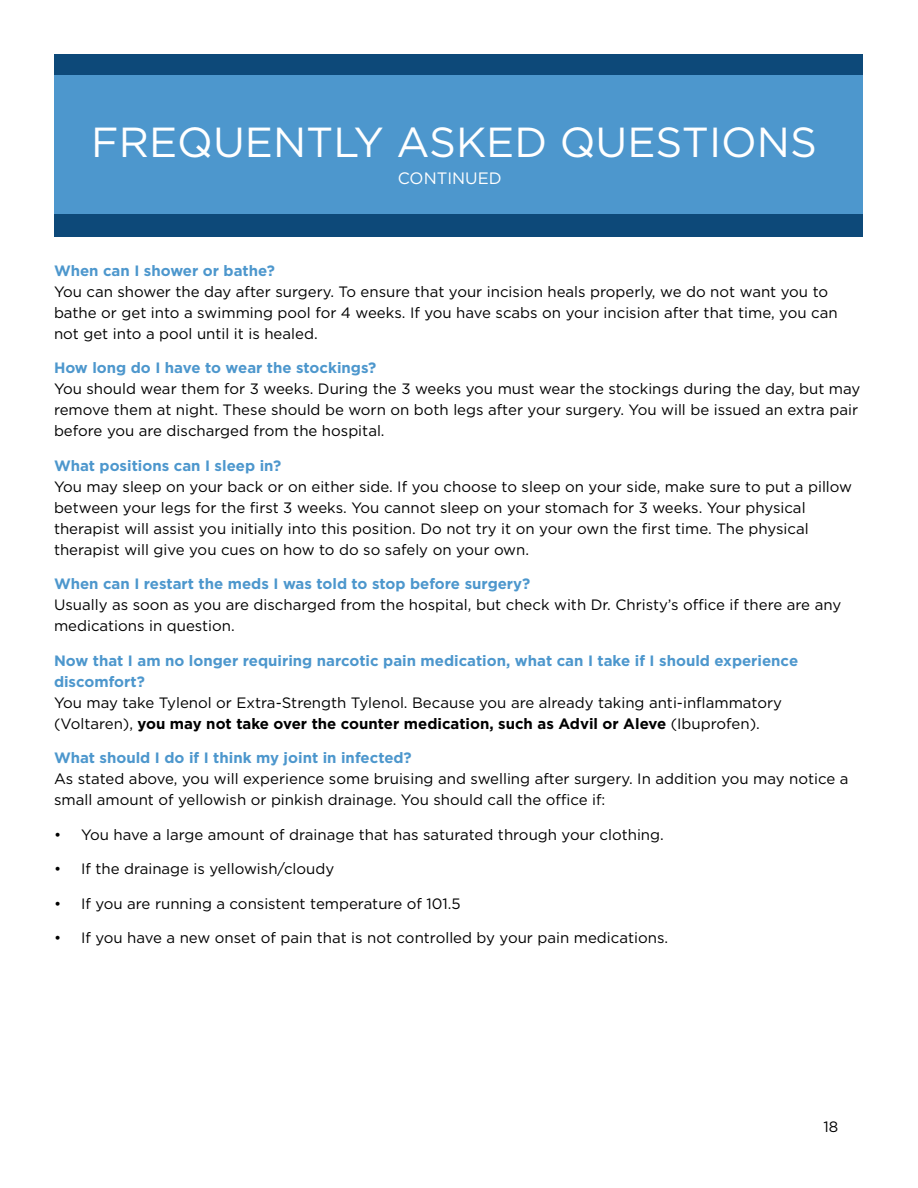
<style>
.page{position:relative;width:918px;height:1188px;background:#fff}
.page>*{position:absolute;margin:0;border:0;box-sizing:border-box;transform-origin:0 0}
.t1{font:42px "Gotham";color:#fff}
.t2{font:16.5px "Gotham";color:#fff}
.t3{font:15px/21px "Gotham";color:#000}
.t4{font:700 15px/21px "Gotham";color:#4d97cd}
.s1{font-weight:700}
</style>
<div class="page">
<div style="left:55px;top:54px;width:808px;height:30px;background:#0d4979"></div>
<div style="left:55px;top:206px;width:808px;height:31px;background:#0d4979"></div>
<div style="left:55px;top:76px;width:808px;height:138px;background:#4d97cd"></div>
<h1 class="t1" style="left:91px;top:115px;width:727px">FREQUENTLY ASKED QUESTIONS</h1>
<p class="t2" style="left:398px;top:167px;width:105px">CONTINUED</p>
<p class="t4" style="left:54px;top:260px;width:222px">When can I shower or bathe?</p>
<p class="t3" style="left:54px;top:280px;width:785px">You can shower the day after surgery. To ensure that your incision heals properly, we do not want you to bathe or get into a swimming pool for 4 weeks. If you have scabs on your incision after that time, you can not get into a pool until it is healed.</p>
<p class="t4" style="left:54px;top:357px;width:324px">How long do I have to wear the stockings?</p>
<p class="t3" style="left:54px;top:378px;width:808px">You should wear them for 3 weeks. During the 3 weeks you must wear the stockings during the day, but may remove them at night. These should be worn on both legs after your surgery. You will be issued an extra pair before you are discharged from the hospital.</p>
<p class="t4" style="left:54px;top:455px;width:229px">What positions can I sleep in?</p>
<p class="t3" style="left:54px;top:475px;width:800px">You may sleep on your back or on either side. If you choose to sleep on your side, make sure to put a pillow between your legs for the first 3 weeks. You cannot sleep on your stomach for 3 weeks. Your physical therapist will assist you initially into this position. Do not try it on your own the first time. The physical therapist will give you cues on how to do so safely on your own.</p>
<p class="t4" style="left:54px;top:573px;width:478px">When can I restart the meds I was told to stop before surgery?</p>
<p class="t3" style="left:54px;top:594px;width:789px">Usually as soon as you are discharged from the hospital, but check with Dr. Christy’s office if there are any medications in question.</p>
<p class="t4" style="left:54px;top:650px;width:746px">Now that I am no longer requiring narcotic pain medication, what can I take if I should experience discomfort?</p>
<p class="t3" style="left:54px;top:691px;width:730px">You may take Tylenol or Extra-Strength Tylenol. Because you are already taking anti-inflammatory (Voltaren), <span class="s1">you may not take over the counter medication, such as Advil or Aleve</span> (Ibuprofen).</p>
<p class="t4" style="left:54px;top:747px;width:359px">What should I do if I think my joint in infected?</p>
<p class="t3" style="left:54px;top:768px;width:796px">As stated above, you will experience some bruising and swelling after surgery. In addition you may notice a small amount of yellowish or pinkish drainage. You should call the office if:</p>
<p class="t3" style="left:54px;top:823px;width:611px">• You have a large amount of drainage that has saturated through your clothing.</p>
<p class="t3" style="left:54px;top:858px;width:282px">• If the drainage is yellowish/cloudy</p>
<p class="t3" style="left:54px;top:892px;width:408px">• If you are running a consistent temperature of 101.5</p>
<p class="t3" style="left:54px;top:927px;width:616px">• If you have a new onset of pain that is not controlled by your pain medications.</p>
<p class="t3" style="left:824px;top:1116px;width:16px">18</p>
</div>
